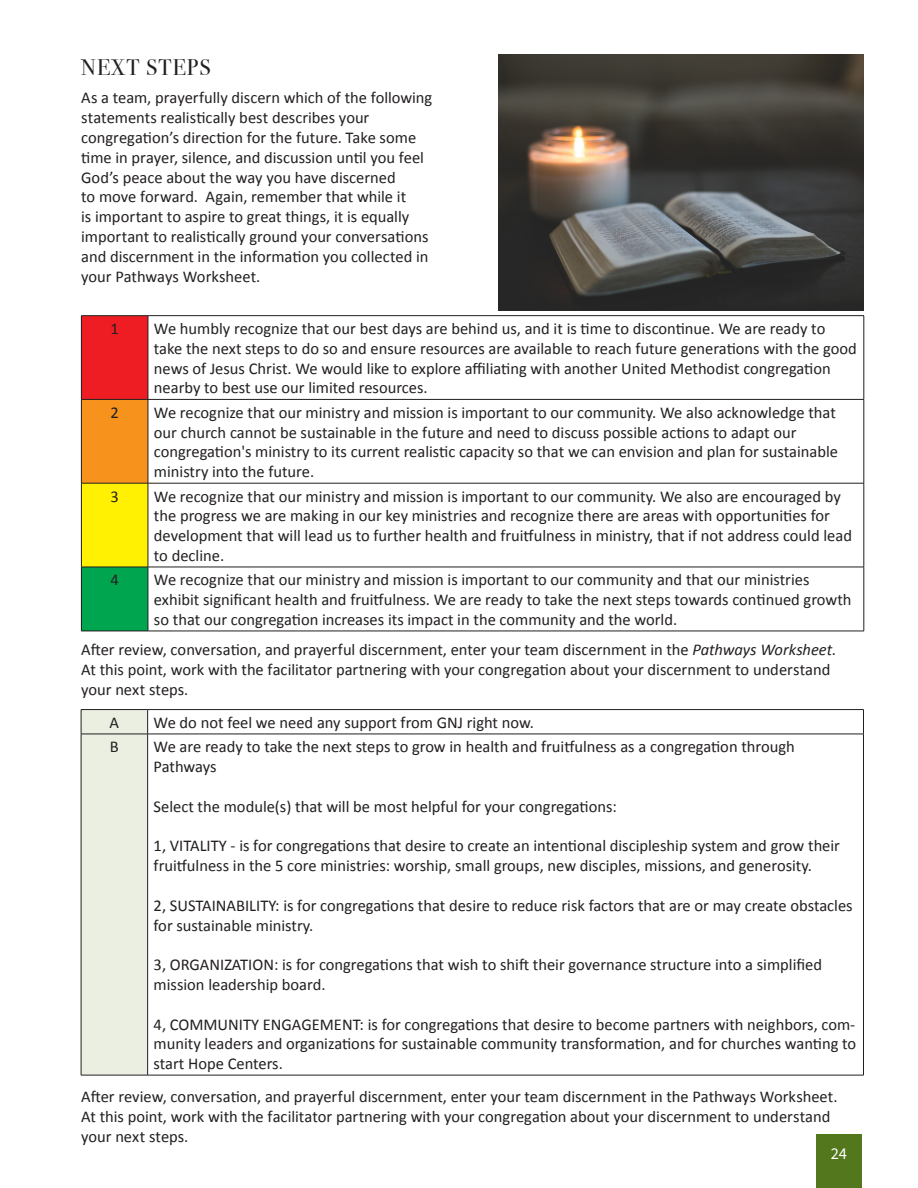
<style>
.page{position:relative;width:918px;height:1188px;background:#fff}
.page>*{position:absolute;margin:0;border:0;box-sizing:border-box;transform-origin:0 0}
._15_Bodoni_SubHeadin{font:22.5px "Bodoni Svty Two SCITCTT";letter-spacing:.05em;color:#231f20}
._8_Source_Sans_Pro{font:16.5px/19.8px "Calibri";color:#231f20}
._8_Source_Sans_Pro-2{font:16.5px "Source Sans Pro";color:#fff}
.s1{font-style:italic}
</style>
<div class="page">
<div style="left:816px;top:1134px;width:46px;height:54px;background:#53771d"></div>
<div style="left:81px;top:316px;width:67px;height:83px;background:#ee1d23"></div>
<div style="left:81px;top:399px;width:67px;height:84px;background:#f7931d"></div>
<div style="left:81px;top:483px;width:67px;height:84px;background:#fff101"></div>
<div style="left:81px;top:567px;width:67px;height:64px;background:#00a54f"></div>
<hr style="left:81px;top:315px;width:67px;height:1px;background:#231f20">
<hr style="left:81px;top:316px;width:1px;height:83px;background:#231f20">
<hr style="left:148px;top:315px;width:716px;height:1px;background:#231f20">
<hr style="left:148px;top:316px;width:1px;height:83px;background:#231f20">
<hr style="left:864px;top:316px;width:1px;height:83px;background:#231f20">
<hr style="left:81px;top:399px;width:67px;height:1px;background:#231f20">
<hr style="left:81px;top:400px;width:1px;height:83px;background:#231f20">
<hr style="left:148px;top:399px;width:716px;height:1px;background:#231f20">
<hr style="left:148px;top:400px;width:1px;height:83px;background:#231f20">
<hr style="left:864px;top:400px;width:1px;height:83px;background:#231f20">
<hr style="left:81px;top:483px;width:67px;height:1px;background:#231f20">
<hr style="left:81px;top:483px;width:1px;height:84px;background:#231f20">
<hr style="left:148px;top:483px;width:716px;height:1px;background:#231f20">
<hr style="left:148px;top:483px;width:1px;height:84px;background:#231f20">
<hr style="left:864px;top:483px;width:1px;height:84px;background:#231f20">
<hr style="left:81px;top:567px;width:67px;height:1px;background:#231f20">
<hr style="left:81px;top:567px;width:1px;height:64px;background:#231f20">
<hr style="left:148px;top:567px;width:716px;height:1px;background:#231f20">
<hr style="left:148px;top:567px;width:1px;height:64px;background:#231f20">
<hr style="left:864px;top:567px;width:1px;height:64px;background:#231f20">
<hr style="left:81px;top:631px;width:67px;height:1px;background:#231f20">
<hr style="left:148px;top:631px;width:716px;height:1px;background:#231f20">
<img style="left:499px;top:54px;width:365px;height:257px">
<hr style="left:81px;top:709px;width:67px;height:1px;background:#231f20">
<hr style="left:148px;top:709px;width:716px;height:1px;background:#231f20">
<div style="left:81px;top:710px;width:67px;height:365px;background:#eaefe2"></div>
<svg style="left:863px;top:710px;width:1px;height:24px"></svg>
<hr style="left:81px;top:734px;width:67px;height:1px;background:#231f20">
<hr style="left:81px;top:734px;width:1px;height:341px;background:#231f20">
<hr style="left:148px;top:734px;width:716px;height:1px;background:#231f20">
<hr style="left:147px;top:734px;width:1px;height:341px;background:#231f20">
<hr style="left:863px;top:734px;width:1px;height:341px;background:#231f20">
<hr style="left:81px;top:1075px;width:67px;height:1px;background:#231f20">
<hr style="left:148px;top:1075px;width:716px;height:1px;background:#231f20">
<p class="_15_Bodoni_SubHeadin" style="left:81px;top:54px;width:131px">NEXT STEPS</p>
<p class="_8_Source_Sans_Pro" style="left:81px;top:88px;width:353px">As a team, prayerfully discern which of the following statements realistically best describes your congregation’s direction for the future. Take some time in prayer, silence, and discussion until you feel God’s peace about the way you have discerned<br>to move forward. Again, remember that while it<br>is important to aspire to great things, it is equally important to realistically ground your conversations and discernment in the information you collected in your Pathways Worksheet.</p>
<p class="_8_Source_Sans_Pro" style="left:111px;top:318px;width:10px">1</p>
<p class="_8_Source_Sans_Pro" style="left:154px;top:318px;width:704px">We humbly recognize that our best days are behind us, and it is time to discontinue. We are ready to take the next steps to do so and ensure resources are available to reach future generations with the good news of Jesus Christ. We would like to explore affiliating with another United Methodist congregation nearby to best use our limited resources.</p>
<p class="_8_Source_Sans_Pro" style="left:111px;top:402px;width:10px">2</p>
<p class="_8_Source_Sans_Pro" style="left:154px;top:402px;width:686px">We recognize that our ministry and mission is important to our community. We also acknowledge that our church cannot be sustainable in the future and need to discuss possible actions to adapt our congregation's ministry to its current realistic capacity so that we can envision and plan for sustainable ministry into the future.</p>
<p class="_8_Source_Sans_Pro" style="left:111px;top:486px;width:10px">3</p>
<p class="_8_Source_Sans_Pro" style="left:154px;top:486px;width:700px">We recognize that our ministry and mission is important to our community. We also are encouraged by the progress we are making in our key ministries and recognize there are areas with opportunities for development that will lead us to further health and fruitfulness in ministry, that if not address could lead to decline.</p>
<p class="_8_Source_Sans_Pro" style="left:111px;top:570px;width:10px">4</p>
<p class="_8_Source_Sans_Pro" style="left:154px;top:570px;width:699px">We recognize that our ministry and mission is important to our community and that our ministries exhibit significant health and fruitfulness. We are ready to take the next steps towards continued growth so that our congregation increases its impact in the community and the world.</p>
<p class="_8_Source_Sans_Pro" style="left:81px;top:640px;width:756px">After review, conversation, and prayerful discernment, enter your team discernment in the <span class="s1">Pathways Worksheet</span>.<br>At this point, work with the facilitator partnering with your congregation about your discernment to understand your next steps.</p>
<p class="_8_Source_Sans_Pro" style="left:110px;top:712px;width:11px">A</p>
<p class="_8_Source_Sans_Pro" style="left:154px;top:712px;width:382px">We do not feel we need any support from GNJ right now.</p>
<p class="_8_Source_Sans_Pro" style="left:110px;top:736px;width:10px">B</p>
<p class="_8_Source_Sans_Pro" style="left:154px;top:736px;width:643px">We are ready to take the next steps to grow in health and fruitfulness as a congregation through<br>Pathways</p>
<p class="_8_Source_Sans_Pro" style="left:154px;top:796px;width:465px">Select the module(s) that will be most helpful for your congregations:</p>
<p class="_8_Source_Sans_Pro" style="left:154px;top:835px;width:688px">1, VITALITY - is for congregations that desire to create an intentional discipleship system and grow their fruitfulness in the 5 core ministries: worship, small groups, new disciples, missions, and generosity.</p>
<p class="_8_Source_Sans_Pro" style="left:154px;top:895px;width:701px">2, SUSTAINABILITY: is for congregations that desire to reduce risk factors that are or may create obstacles for sustainable ministry.</p>
<p class="_8_Source_Sans_Pro" style="left:154px;top:954px;width:670px">3, ORGANIZATION: is for congregations that wish to shift their governance structure into a simplified mission leadership board.</p>
<p class="_8_Source_Sans_Pro" style="left:154px;top:1014px;width:704px;text-align:justify">4, COMMUNITY ENGAGEMENT: is for congregations that desire to become partners with neighbors, com&shy;munity leaders and organizations for sustainable community transformation, and for churches wanting to start Hope Centers.</p>
<p class="_8_Source_Sans_Pro" style="left:81px;top:1086px;width:758px">After review, conversation, and prayerful discernment, enter your team discernment in the Pathways Worksheet.<br>At this point, work with the facilitator partnering with your congregation about your discernment to understand your next steps.</p>
<p class="_8_Source_Sans_Pro-2" style="left:831px;top:1143px;width:18px">24</p>
</div>
